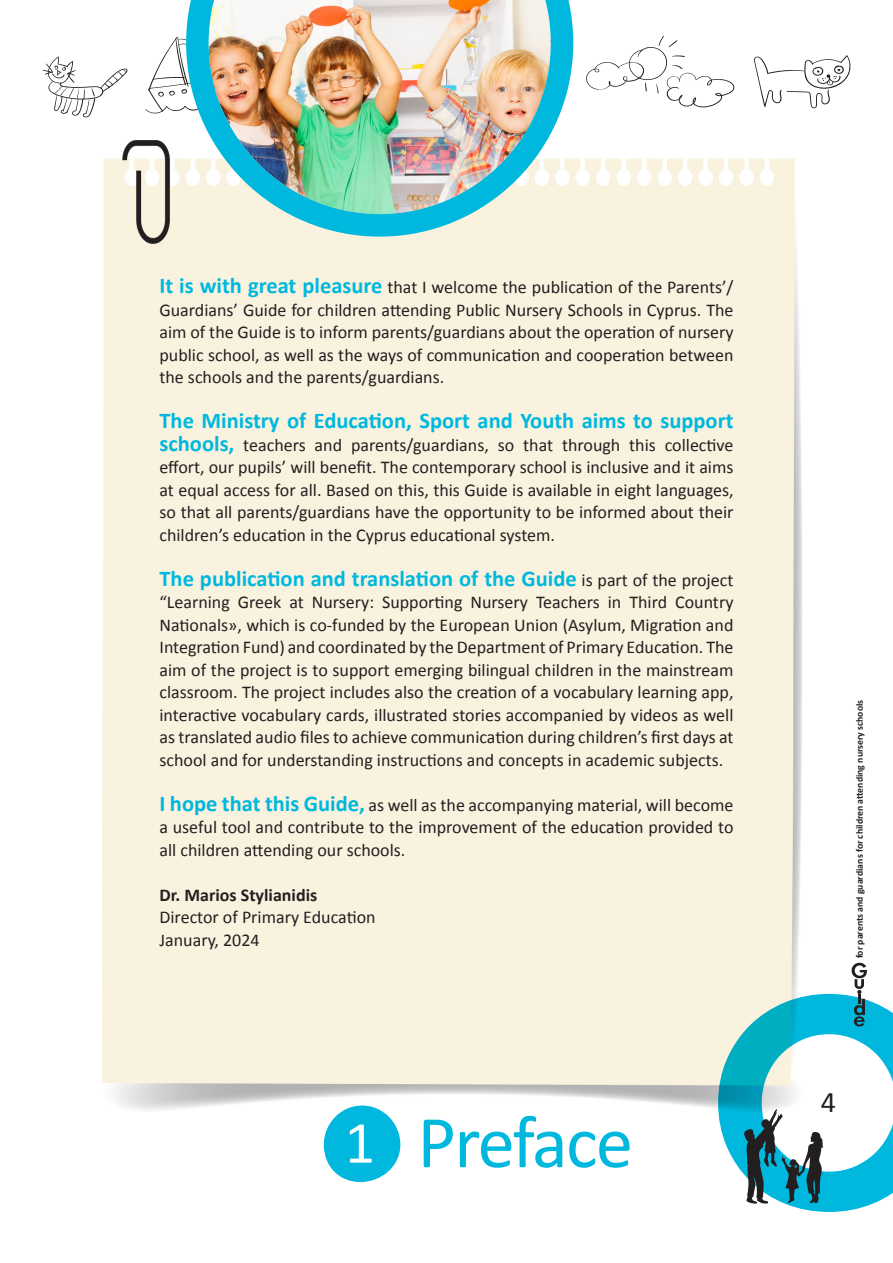
<style>
.page{position:relative;width:893px;height:1263px;background:#fff}
.page>*{position:absolute;margin:0;border:0;box-sizing:border-box;transform-origin:0 0}
.t1{font:75px "Calibri";letter-spacing:-.03em;color:#00b8de}
.t2{font:60px "Calibri";color:#fff}
.t3{font:30px "Calibri";color:#231f20}
.t4{font:700 22.5px "Calibri";color:#00b8de}
.t5{font:18px/22.5px "Calibri";color:#231f20;text-align:justify}
.t6{font:700 18px "Calibri";color:#231f20}
.t7{font:700 9.75px "Calibri";color:#231f20}
.s1{font-weight:700;font-size:22.5px;color:#00b8de}
.s2{font-weight:400;font-size:18px;color:#231f20}
</style>
<div class="page">
<svg style="left:754px;top:55px;width:97px;height:53px"></svg>
<svg style="left:145px;top:37px;width:41px;height:77px"></svg>
<svg style="left:586px;top:36px;width:149px;height:71px"></svg>
<svg style="left:42px;top:56px;width:86px;height:62px"></svg>
<svg style="left:718px;top:963px;width:175px;height:249px"></svg>
<img style="left:103px;top:140px;width:700px;height:972px">
<div style="left:324px;top:1105px;width:76px;height:77px;background:#00b8de;border-radius:50%"></div>
<img style="left:186px;top:0;width:387px;height:237px">
<p class="t5" style="left:159px;top:276px;width:576px"><span class="s1">It is with great pleasure</span> that I welcome the publication of the Parents’/ Guardians’ Guide for children attending Public Nursery Schools in Cyprus. The aim of the Guide is to inform parents/guardians about the operation of nursery public school, as well as the ways of communication and cooperation between the schools and the parents/guardians.</p>
<p class="t4" style="left:159px;top:407px;width:576px">The Ministry of Education, Sport and Youth aims to support</p>
<p class="t5" style="left:159px;top:434px;width:576px"><span class="s1">schools,</span> teachers and parents/guardians, so that through this collective effort, our pupils’ will benefit. The contemporary school is inclusive and it aims at equal access for all. Based on this, this Guide is available in eight languages, so that all parents/guardians have the opportunity to be informed about their children’s education in the Cyprus educational system.</p>
<p class="t4" style="left:159px;top:564px;width:576px">The publication and translation of the Guide <span class="s2">is part of the project</span></p>
<p class="t5" style="left:159px;top:591px;width:576px">“Learning Greek at Nursery: Supporting Nursery Teachers in Third Country Nationals», which is co-funded by the European Union (Asylum, Migration and Integration Fund) and coordinated by the Department of Primary Education. The aim of the project is to support emerging bilingual children in the mainstream classroom. The project includes also the creation of a vocabulary learning app, interactive vocabulary cards, illustrated stories accompanied by videos as well as translated audio files to achieve communication during children’s first days at school and for understanding instructions and concepts in academic subjects.</p>
<p class="t5" style="left:159px;top:794px;width:576px"><span class="s1">I hope that this Guide,</span> as well as the accompanying material, will become a useful tool and contribute to the improvement of the education provided to all children attending our schools.</p>
<p class="t6" style="left:159px;top:884px;width:159px">Dr. Marios Stylianidis</p>
<p class="t5" style="left:159px;top:906px;width:218px">Director of Primary Education</p>
<p class="t5" style="left:159px;top:929px;width:102px">January, 2024</p>
<p class="t2" style="left:345px;top:1105px;width:32px">1</p>
<p class="t1" style="left:417px;top:1095px;width:217px">Preface</p>
<p class="t7" style="left:853px;top:958px;width:260px;rotate:-90deg">for parents and guardians for children attending nursery schools</p>
<h3 class="t3" style="left:821px;top:1083px;width:17px">4</h3>
</div>
